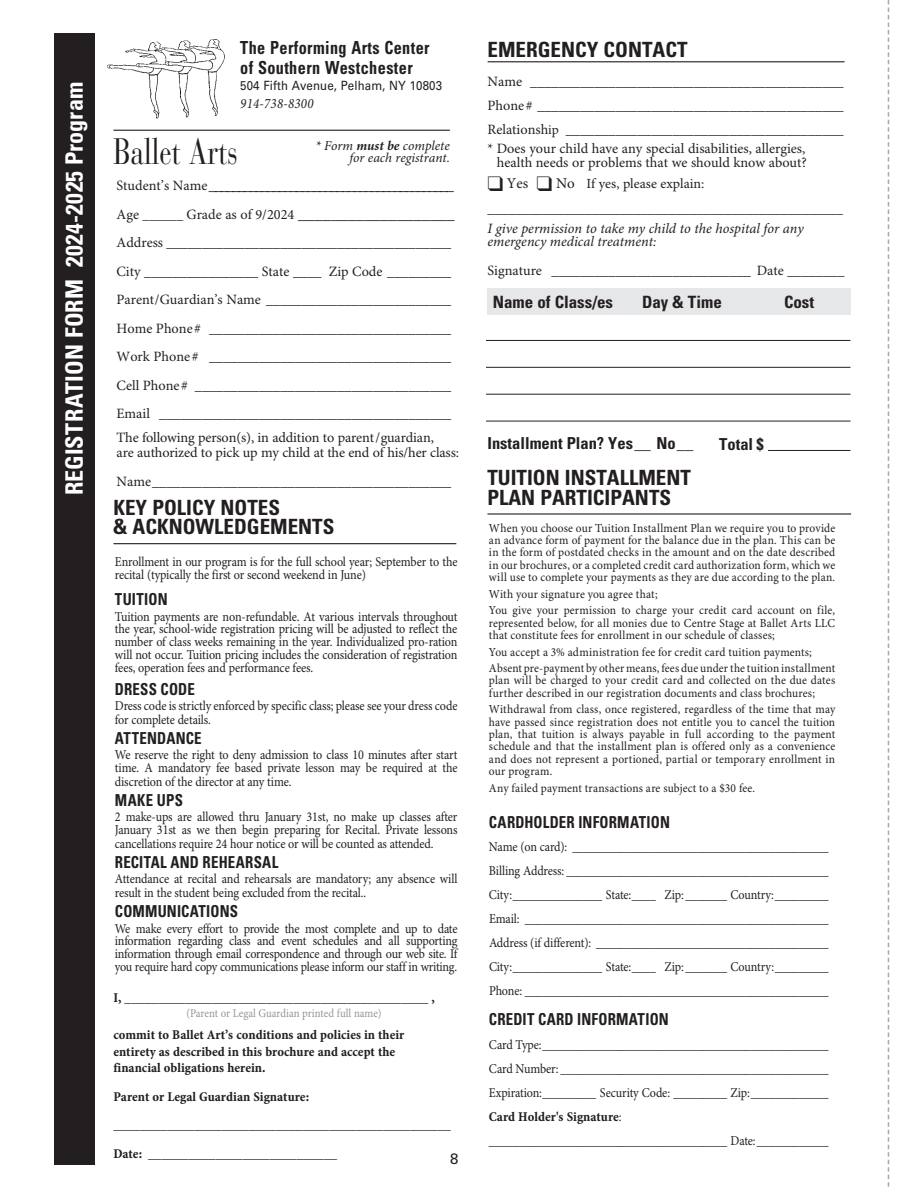
<style>
.page{position:relative;width:918px;height:1188px;background:#fff}
.page>*{position:absolute;margin:0;border:0;box-sizing:border-box;transform-origin:0 0}
.t1{font:36.6px "Bauer Bodoni Std";color:#231f20;scale:.75 1}
.t2{font:700 condensed 24px "Univers LT Std";letter-spacing:.005em;color:#fff}
.t3{font:700 condensed 21px/19.5px "Univers LT Std";color:#231f20}
.t4{font:700 condensed 18px/19.5px "Univers LT Std";letter-spacing:.025em;color:#231f20;scale:.9 1}
.t5{font:700 condensed 16.95px "Univers LT Std";color:#231f20}
.t6{font:700 condensed 16.5px "Univers LT Std";letter-spacing:.01em;color:#231f20;scale:.9 1}
.t7{font:16.5px/28.5px "Minion Pro";color:#231f20}
.t8{font:700 condensed 16.5px "Univers LT Std";letter-spacing:.01em;color:#231f20}
.t9{font:15px "Univers LT Std";color:#231f20}
.t10{font:14.25px/28.5px "Minion Pro";color:#231f20;text-align:justify}
.t11{font:italic 14.25px/13.5px "Minion Pro";color:#231f20}
.t12{font:italic 14.25px "Minion Pro";letter-spacing:.025em;color:#231f20;scale:.9 1}
.t13{font:13.95px/25.5px "Minion Pro";color:#231f20}
.t14{font:13.5px/12.8px "Minion Pro";letter-spacing:-.015em;color:#231f20;text-align:justify;scale:.9 1}
.t15{font:13.5px/16.5px "Minion Pro Bold Cn Capt";color:#231f20}
.t16{font:italic 13.5px/12px "Minion Pro";color:#231f20;text-align:right}
.t17{font:12.75px "Univers LT Std";letter-spacing:.01em;color:#231f20;scale:.9 1}
.t18{font:12.3px/12.3px "Minion Pro";letter-spacing:.01em;color:#231f20;scale:.94 1}
.t19{font:12px "Minion Pro";letter-spacing:-.005em;color:#939598;scale:.9 1}
.s1{font-size:14.25px}
.s2{font-size:13.5px}
.s3{font-weight:700}
.s4{font-size:15px}
.s5{font-family:"Minion Pro"}
</style>
<div class="page">
<img style="left:107px;top:39px;width:118px;height:80px">
<div style="left:54px;top:33px;width:40px;height:527px;background:#231f20"></div>
<div style="left:54px;top:560px;width:40px;height:604px;background:#231f20"></div>
<hr style="left:486px;top:340px;width:364px;height:1px;background:#231f20">
<hr style="left:486px;top:394px;width:364px;height:1px;background:#231f20">
<hr style="left:486px;top:421px;width:364px;height:1px;background:#231f20">
<hr style="left:486px;top:367px;width:364px;height:1px;background:#231f20">
<div style="left:487px;top:288px;width:363px;height:27px;background:#e6e7e9"></div>
<hr style="left:113px;top:130px;width:337px;height:1px;background:#231f20">
<hr style="left:113px;top:543px;width:343px;height:1px;background:#231f20">
<hr style="left:487px;top:513px;width:364px;height:2px;background:#231f20">
<hr style="left:488px;top:61px;width:357px;height:1px;background:#231f20">
<svg style="left:888px;top:0;width:1px;height:1187px"></svg>
<hr style="left:768px;top:450px;width:82px;height:1px;background:#231f20">
<h2 class="t2" style="left:60px;top:495px;width:415px;rotate:-90deg">REGISTRATION FORM 2024-2025 Program</h2>
<h3 class="t4" style="left:240px;top:38px;width:212px">The Performing Arts Center of Southern Westchester</h3>
<p class="t17" style="left:240px;top:78px;width:226px">504 Fifth Avenue, Pelham, NY 10803</p>
<p class="t12" style="left:240px;top:95px;width:83px">914-738-8300</p>
<h1 class="t1" style="left:114px;top:129px;width:167px">Ballet Arts</h1>
<p class="t7" style="left:117px;top:171px;width:340px"><span class="s1">Student’s Name</span> __________________________________________<br><span class="s1">Age</span> <span class="s2">______</span> <span class="s1">Grade as of 9/2024</span> ___________________</p>
<p class="t10" style="left:117px;top:229px;width:336px">Address ________________________________________ City ________________ State ____ Zip Code _________ Parent/Guardian’s Name __________________________ Home Phone# __________________________________ Work Phone# __________________________________ Cell Phone# ____________________________________ Email _________________________________________</p>
<p class="t10" style="left:117px;top:431px;width:344px;line-height:15px">The following person(s), in addition to parent/guardian,<br>are authorized to pick up my child at the end of his/her class:</p>
<p class="t10" style="left:117px;top:467px;width:336px">Name__________________________________________</p>
<p class="t16" style="left:315px;top:140px;width:136px">* Form <span class="s3">must be</span> complete for each registrant.</p>
<h3 class="t3" style="left:113px;top:498px;width:222px">KEY POLICY NOTES<br>&amp; ACKNOWLEDGEMENTS</h3>
<p class="t14" style="left:115px;top:556px;width:382px">Enrollment in our program is for the full school year; September to the recital (typically the first or second weekend in June)</p>
<p class="t6" style="left:115px;top:589px;width:60px">TUITION</p>
<p class="t14" style="left:115px;top:610px;width:382px">Tuition payments are non-refundable. At various intervals throughout the year, school-wide registration pricing will be adjusted to reflect the number of class weeks remaining in the year. Individualized pro-ration will not occur. Tuition pricing includes the consideration of registration fees, operation fees and performance fees.</p>
<p class="t6" style="left:115px;top:679px;width:90px">DRESS CODE</p>
<p class="t14" style="left:115px;top:700px;width:382px;line-height:13.5px">Dress code is strictly enforced by specific class; please see your dress code for complete details.</p>
<p class="t6" style="left:115px;top:728px;width:98px">ATTENDANCE</p>
<p class="t14" style="left:115px;top:749px;width:382px">We reserve the right to deny admission to class 10 minutes after start time. A mandatory fee based private lesson may be required at the discretion of the director at any time.</p>
<p class="t6" style="left:115px;top:790px;width:77px">MAKE UPS</p>
<p class="t14" style="left:115px;top:811px;width:382px">2 make-ups are allowed thru January 31st, no make up classes after January 31st as we then begin preparing for Recital. Private lessons cancellations require 24 hour notice or will be counted as attended.</p>
<p class="t6" style="left:115px;top:852px;width:183px">RECITAL AND REHEARSAL</p>
<p class="t14" style="left:115px;top:873px;width:382px;line-height:13.5px">Attendance at recital and rehearsals are mandatory; any absence will result in the student being excluded from the recital..</p>
<p class="t6" style="left:115px;top:901px;width:138px">COMMUNICATIONS</p>
<p class="t14" style="left:115px;top:922px;width:382px">We make every effort to provide the most complete and up to date information regarding class and event schedules and all supporting information through email correspondence and through our web site. If you require hard copy communications please inform our staff in writing.</p>
<p class="t15" style="left:113px;top:990px;width:323px">I, _____________________________________________ ,</p>
<p class="t15" style="left:113px;top:1027px;width:293px">commit to Ballet Art’s conditions and policies in their entirety as described in this brochure and accept the financial obligations herein.</p>
<p class="t15" style="left:113px;top:1083px;width:339px;line-height:28.5px">Parent or Legal Guardian Signature: __________________________________________________<br>Date: ____________________________</p>
<p class="t19" style="left:186px;top:1006px;width:219px">(Parent or Legal Guardian printed full name)</p>
<p class="t9" style="left:450px;top:1150px;width:10px">8</p>
<h3 class="t3" style="left:488px;top:40px;width:202px">EMERGENCY CONTACT</h3>
<p class="t10" style="left:487px;top:70px;width:358px;line-height:24px">Name ____________________________________________ Phone# ___________________________________________ Relationsh<span class="s2">ip</span> _______________________________________</p>
<p class="t10" style="left:487px;top:142px;width:321px;line-height:13.5px;text-align:right">* Does your child have any special disabilities, allergies, health needs or problems that we should know about?</p>
<p class="t13" style="left:487px;top:171px;width:357px">❑ <span class="s4">Yes</span> ❑ <span class="s4">No</span> If yes, please explain: ___________________________________________________</p>
<p class="t11" style="left:487px;top:222px;width:318px">I give permission to take my child to the hospital for any emergency medical treatment:</p>
<p class="t10" style="left:487px;top:256px;width:359px">Signature ____________________________ Date ________</p>
<p class="t5" style="left:493px;top:292px;width:122px">Name of Class/es</p>
<p class="t5" style="left:642px;top:292px;width:81px">Day &amp; Time</p>
<p class="t5" style="left:784px;top:292px;width:32px">Cost</p>
<p class="t8" style="left:487px;top:433px;width:207px">Installment Plan? Yes__ No__</p>
<p class="t8" style="left:719px;top:434px;width:46px">Total $</p>
<h3 class="t3" style="left:487px;top:468px;width:205px">TUITION INSTALLMENT<br>PLAN PARTICIPANTS</h3>
<p class="t18" style="left:489px;top:522px;width:370px;text-align:justify">When you choose our Tuition Installment Plan we require you to provide an advance form of payment for the balance due in the plan. This can be in the form of postdated checks in the amount and on the date described in our brochures, or a completed credit card authorization form, which we will use to complete your payments as they are due according to the plan.</p>
<p class="t18" style="left:489px;top:586px;width:370px;line-height:16.6px">With your signature you agree that;<br>You give your permission to charge your credit card account on file,</p>
<p class="t18" style="left:489px;top:617px;width:370px">represented below, for all monies due to Centre Stage at Ballet Arts LLC that constitute fees for enrollment in our schedule of classes;</p>
<p class="t18" style="left:489px;top:644px;width:370px;line-height:16.6px">You accept a 3% administration fee for credit card tuition payments;<br>Absent pre-payment by other means, fees due under the tuition installment</p>
<p class="t18" style="left:489px;top:675px;width:370px">plan will be charged to your credit card and collected on the due dates further described in our registration documents and class brochures;</p>
<p class="t18" style="left:489px;top:704px;width:370px;text-align:justify">Withdrawal from class, once registered, regardless of the time that may have passed since registration does not entitle you to cancel the tuition plan, that tuition is always payable in full according to the payment schedule and that the installment plan is offered only as a convenience and does not represent a portioned, partial or temporary enrollment in our program.</p>
<p class="t18" style="left:489px;top:782px;width:285px">Any failed payment transactions are subject to a $30 fee.</p>
<p class="t6" style="left:489px;top:812px;width:203px">CARDHOLDER INFORMATION</p>
<p class="t14" style="left:489px;top:836px;width:379px;line-height:24px">Name (on card): ___________________________________________ Billing Address: ____________________________________________ City:_______________ State:____ Zip: _______ Country:_________ Email: ___________________________________________________ Address (if different): _______________________________________ City:_______________ State:____ Zip: _______ Country:_________ Phone: ___________________________________________________</p>
<p class="t6" style="left:489px;top:1009px;width:201px">CREDIT CARD INFORMATION</p>
<p class="t14" style="left:489px;top:1033px;width:379px;line-height:24px">Card Type:________________________________________________ Card Number: _____________________________________________ Expiration:_________ Security Code: _________ Zip:_____________</p>
<p class="t15" style="left:489px;top:1109px;width:134px">Card Holder's Signature<span class="s5">:</span></p>
<p class="t14" style="left:489px;top:1135px;width:379px">________________________________________ Date:____________</p>
</div>
